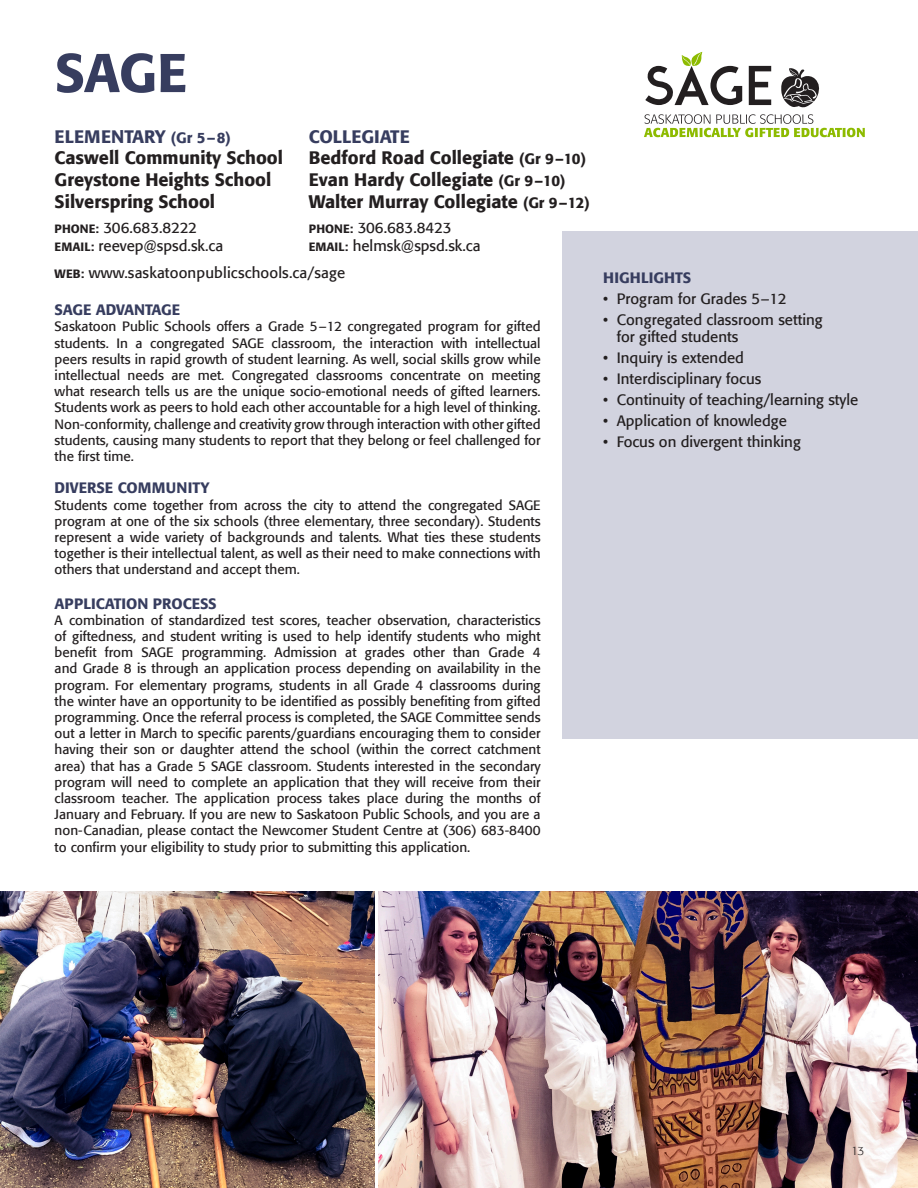
<style>
.page{position:relative;width:918px;height:1188px;background:#fff}
.page>*{position:absolute;margin:0;border:0;box-sizing:border-box;transform-origin:0 0}
.t1{font:500 54px "Formata";color:#373d5f}
.t2{font:500 18px "Formata";color:#231f20}
.t3{font:500 18px "Formata";color:#373d5f}
.t4{font:15px/16.5px "Formata";color:#231f20}
.t5{font:500 15px "Formata";color:#373d5f}
.t6{font:500 15px "Formata";letter-spacing:-.02em;color:#373d5f}
.t7{font:13.5px/16.2px "Formata";color:#231f20;text-align:justify}
.t8{font:300 12px "Formata";color:#231f20}
.s1{font-size:15px}
.s2{font-weight:500;font-size:12px}
</style>
<div class="page">
<img style="left:0;top:891px;width:375px;height:297px">
<img style="left:378px;top:891px;width:540px;height:297px">
<div style="left:563px;top:231px;width:355px;height:508px;background:#d2d3df"></div>
<svg style="left:781px;top:68px;width:39px;height:39px"></svg>
<svg style="left:749px;top:66px;width:22px;height:39px"></svg>
<svg style="left:645px;top:52px;width:97px;height:53px"></svg>
<svg style="left:644px;top:114px;width:221px;height:23px"></svg>
<p class="t1" style="left:55px;top:40px;width:134px">SAGE</p>
<p class="t3" style="left:55px;top:125px;width:178px">ELEMENTARY <span class="s1">(Gr 5–8)</span></p>
<p class="t2" style="left:55px;top:147px;width:230px">Caswell Community School</p>
<p class="t2" style="left:55px;top:169px;width:218px">Greystone Heights School</p>
<p class="t2" style="left:55px;top:190px;width:162px">Silverspring School</p>
<p class="t4" style="left:55px;top:219px;width:144px"><span class="s2">PHONE:</span> 306.683.8222</p>
<p class="t4" style="left:55px;top:237px;width:170px"><span class="s2">EMAIL:</span> reevep@spsd.sk.ca</p>
<p class="t4" style="left:55px;top:264px;width:292px"><span class="s2">WEB:</span> www.saskatoonpublicschools.ca/sage</p>
<p class="t6" style="left:55px;top:301px;width:127px">SAGE ADVANTAGE</p>
<p class="t7" style="left:55px;top:319px;width:488px">Saskatoon Public Schools offers a Grade 5–12 congregated program for gifted students. In a congregated SAGE classroom, the interaction with intellectual peers results in rapid growth of student learning. As well, social skills grow while intellectual needs are met. Congregated classrooms concentrate on meeting what research tells us are the unique socio-emotional needs of gifted learners.<br>Students work as peers to hold each other accountable for a high level of thinking.<br>Non-conformity, challenge and creativity grow through interaction with other gifted students, causing many students to report that they belong or feel challenged for the first time.</p>
<p class="t5" style="left:55px;top:479px;width:157px">DIVERSE COMMUNITY</p>
<p class="t7" style="left:55px;top:497px;width:488px">Students come together from across the city to attend the congregated SAGE program at one of the six schools (three elementary, three secondary). Students represent a wide variety of backgrounds and talents. What ties these students together is their intellectual talent, as well as their need to make connections with others that understand and accept them.</p>
<p class="t5" style="left:55px;top:594px;width:163px">APPLICATION PROCESS</p>
<p class="t7" style="left:55px;top:612px;width:488px">A combination of standardized test scores, teacher observation, characteristics of giftedness, and student writing is used to help identify students who might benefit from SAGE programming. Admission at grades other than Grade 4 and Grade 8 is through an application process depending on availability in the program. For elementary programs, students in all Grade 4 classrooms during the winter have an opportunity to be identified as possibly benefiting from gifted programming. Once the referral process is completed, the SAGE Committee sends out a letter in March to specific parents/guardians encouraging them to consider having their son or daughter attend the school (within the correct catchment area) that has a Grade 5 SAGE classroom. Students interested in the secondary program will need to complete an application that they will receive from their classroom teacher. The application process takes place during the months of January and February. If you are new to Saskatoon Public Schools, and you are a non-Canadian, please contact the Newcomer Student Centre at (306) 683-8400 to confirm your eligibility to study prior to submitting this application.</p>
<p class="t3" style="left:309px;top:125px;width:102px">COLLEGIATE</p>
<p class="t2" style="left:309px;top:147px;width:279px">Bedford Road Collegiate <span class="s1">(Gr 9–10)</span></p>
<p class="t2" style="left:309px;top:169px;width:258px">Evan Hardy Collegiate <span class="s1">(Gr 9–10)</span></p>
<p class="t2" style="left:309px;top:190px;width:282px">Walter Murray Collegiate <span class="s1">(Gr 9–12)</span></p>
<p class="t4" style="left:309px;top:219px;width:144px"><span class="s2">PHONE:</span> 306.683.8423</p>
<p class="t4" style="left:309px;top:237px;width:173px"><span class="s2">EMAIL:</span> helmsk@spsd.sk.ca</p>
<p class="t5" style="left:603px;top:269px;width:89px">HIGHLIGHTS</p>
<p class="t4" style="left:603px;top:291px;width:185px">• Program for Grades 5–12</p>
<p class="t4" style="left:617px;top:312px;width:207px;text-indent:-14px">• Congregated classroom setting for gifted students</p>
<p class="t4" style="left:603px;top:349px;width:142px">• Inquiry is extended</p>
<p class="t4" style="left:603px;top:370px;width:160px">• Interdisciplinary focus</p>
<p class="t4" style="left:603px;top:391px;width:257px">• Continuity of teaching/learning style</p>
<p class="t4" style="left:603px;top:412px;width:185px">• Application of knowledge</p>
<p class="t4" style="left:603px;top:433px;width:199px">• Focus on divergent thinking</p>
<p class="t8" style="left:851px;top:1144px;width:15px">13</p>
</div>
